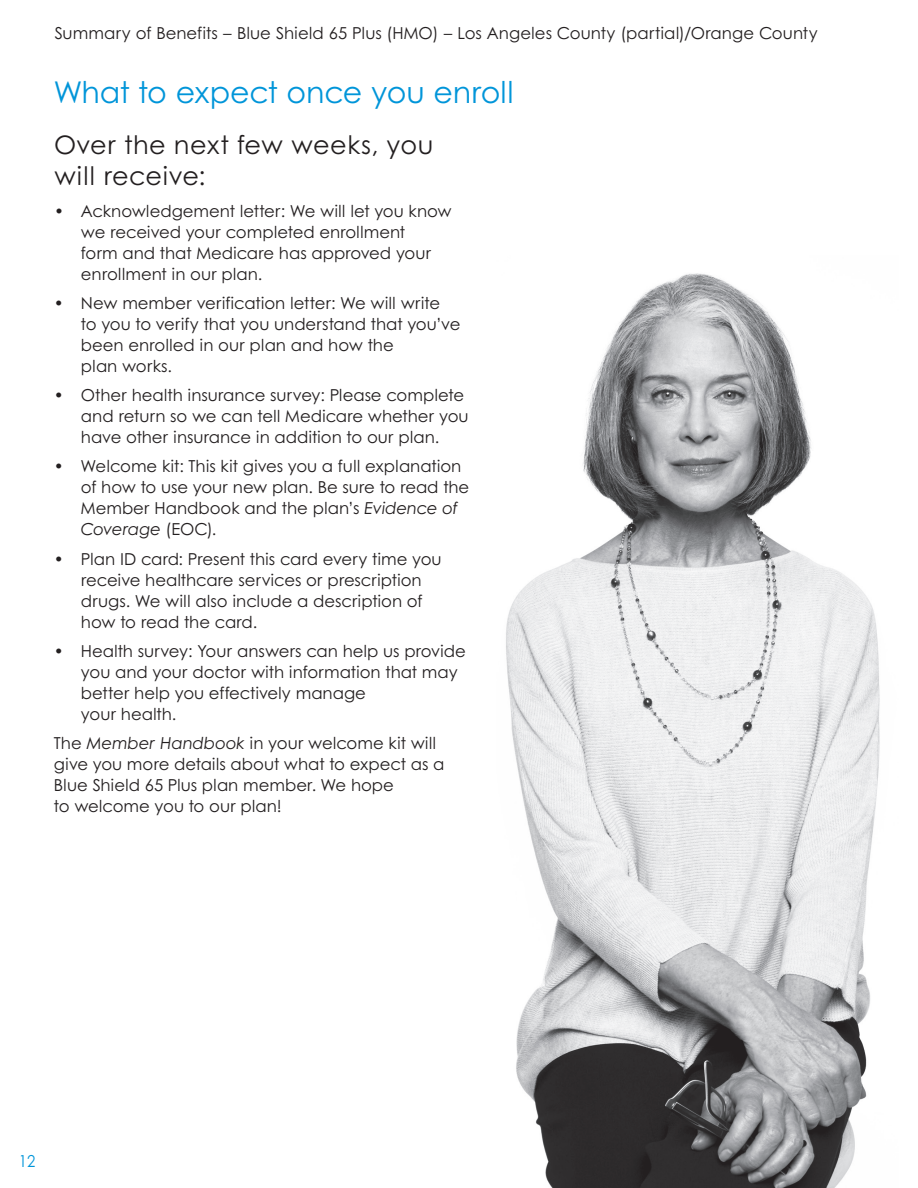
<style>
.page{position:relative;width:918px;height:1188px;background:#fff}
.page>*{position:absolute;margin:0;border:0;box-sizing:border-box;transform-origin:0 0}
.t1{font:30px "Century Gothic B";letter-spacing:-.005em;color:#0095d9}
.t2{font:25.5px/31.5px "Century Gothic B";letter-spacing:.02em;color:#231f20}
.t3{font:16.5px/21px "Century Gothic B";color:#231f20}
.t4{font:16.5px "Century Gothic B";color:#0095d9;scale:.9 1}
.s1{font-style:italic}
</style>
<div class="page">
<img style="left:506px;top:273px;width:374px;height:915px">
<p class="t3" style="left:55px;top:22px;width:765px">Summary of Benefits – Blue Shield 65 Plus (HMO) – Los Angeles County (partial)/Orange County</p>
<h1 class="t1" style="left:54px;top:74px;width:461px">What to expect once you enroll</h1>
<h2 class="t2" style="left:54px;top:128px;width:381px">Over the next few weeks, you will receive:</h2>
<p class="t3" style="left:81px;top:200px;width:372px;text-indent:-27px">• Acknowledgement letter: We will let you know we received your completed enrollment<br>form and that Medicare has approved your enrollment in our plan.</p>
<p class="t3" style="left:81px;top:293px;width:381px;text-indent:-27px">• New member verification letter: We will write<br>to you to verify that you understand that you’ve been enrolled in our plan and how the<br>plan works.</p>
<p class="t3" style="left:81px;top:385px;width:389px;text-indent:-27px">• Other health insurance survey: Please complete and return so we can tell Medicare whether you have other insurance in addition to our plan.</p>
<p class="t3" style="left:81px;top:456px;width:390px;text-indent:-27px">• Welcome kit: This kit gives you a full explanation of how to use your new plan. Be sure to read the Member Handbook and the plan’s <span class="s1">Evidence of Coverage</span> (EOC).</p>
<p class="t3" style="left:81px;top:548px;width:362px;text-indent:-27px">• Plan ID card: Present this card every time you receive healthcare services or prescription drugs. We will also include a description of how to read the card.</p>
<p class="t3" style="left:81px;top:640px;width:386px;text-indent:-27px">• Health survey: Your answers can help us provide you and your doctor with information that may better help you effectively manage<br>your health.</p>
<p class="t3" style="left:54px;top:732px;width:392px">The <span class="s1">Member Handbook</span> in your welcome kit will give you more details about what to expect as a Blue Shield 65 Plus plan member. We hope<br>to welcome you to our plan!</p>
<p class="t4" style="left:19px;top:1151px;width:20px">12</p>
</div>
